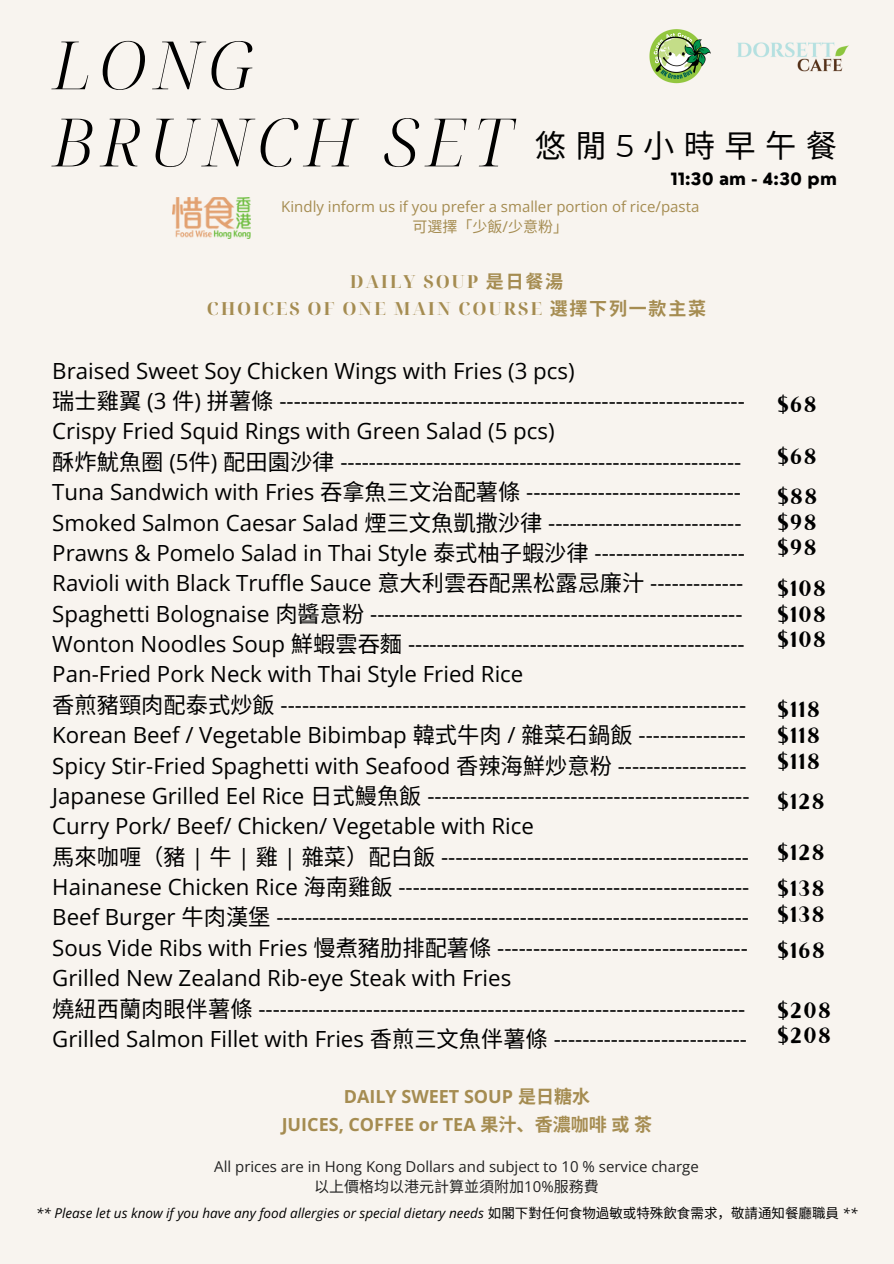
<style>
.page{position:relative;width:894px;height:1264px;background:#fff}
.page>*{position:absolute;margin:0;border:0;box-sizing:border-box;transform-origin:0 0}
.t1{font:italic 300 66.75px/77.1px "Noto Serif Display";letter-spacing:.1em;color:#000}
.t2{font:31.2px "Noto Sans CJ Ksc";letter-spacing:.3em;color:#000}
.t3{font:22.2px/30.3px "Open Sans";color:#000}
.t4{font:22.2px/25.7px "Brixton Sans TC";letter-spacing:.1em;color:#000;text-align:justify}
.t5{font:700 18px "Open Sans";color:#a58c51}
.t6{font:700 18px/27px "Noto Serif Display";letter-spacing:.1em;color:#a58c51;text-align:center}
.t7{font:800 16.5px "Nourd";color:#000}
.t8{font:15px "Open Sans";color:#222}
.t9{font:15px "Open Sans";color:#a58c51}
.t10{font:15px "Noto Sans CJ Ksc";color:#222}
.t11{font:15px "Noto Sans CJ Ksc";color:#a58c51}
.t12{font:italic 13.5px "Open Sans";color:#000}
.s1{font-family:"Montserrat"}
.s2{font-family:"Open Sans"}
.s3{font-family:"Noto Sans CJ Ksc"}
.s4{font-family:"Noto Sans CJ Ksc";font-style:normal}
</style>
<div class="page">
<div style="left:0;top:0;width:893px;height:1263px;background:#f8f4ef"></div>
<img style="left:737px;top:42px;width:112px;height:30px">
<img style="left:649px;top:29px;width:62px;height:55px">
<img style="left:172px;top:198px;width:78px;height:40px">
<h3 class="t1" style="left:52px;top:25px;width:461px">LONG<br>BRUNCH SET</h3>
<h6 class="t2" style="left:534px;top:121px;width:304px">悠閒<span class="s1">5</span>小時早午餐</h6>
<h3 class="t7" style="left:670px;top:168px;width:168px">11:30 am - 4:30 pm</h3>
<h5 class="t9" style="left:281px;top:196px;width:419px">Kindly inform us if you prefer a smaller portion of rice/pasta</h5>
<h4 class="t11" style="left:412px;top:215px;width:157px">可選擇「少飯<span class="s2">/</span>少意粉」</h4>
<h2 class="t6" style="left:207px;top:268px;width:500px">DAILY SOUP <span class="s3">是日餐湯<br></span>CHOICES OF ONE MAIN COURSE <span class="s3">選擇下列一款主菜</span></h2>
<p class="t3" style="left:52px;top:355px;width:698px">Braised Sweet Soy Chicken Wings with Fries (3 pcs)<br><span class="s3">瑞士雞翼</span> (3 <span class="s3">件</span>) <span class="s3">拼薯條</span> ----------------------------------------------------------------- Crispy Fried Squid Rings with Green Salad (5 pcs)<br><span class="s3">酥炸魷魚圈</span> (5<span class="s3">件</span>) <span class="s3">配田園沙律</span> -------------------------------------------------------- Tuna Sandwich with Fries <span class="s3">吞拿魚三文治配薯條</span> ------------------------------ Smoked Salmon Caesar Salad <span class="s3">煙三文魚凱撒沙律</span> --------------------------- Prawns &amp; Pomelo Salad in Thai Style <span class="s3">泰式柚子蝦沙律</span> --------------------- Ravioli with Black Truffle Sauce <span class="s3">意大利雲吞配黑松露忌廉汁</span> ------------- Spaghetti Bolognaise <span class="s3">肉醬意粉</span> ---------------------------------------------------- Wonton Noodles Soup <span class="s3">鮮蝦雲吞麵</span> ----------------------------------------------- Pan-Fried Pork Neck with Thai Style Fried Rice<br><span class="s3">香煎豬頸肉配泰式炒飯</span> ----------------------------------------------------------------- Korean Beef / Vegetable Bibimbap <span class="s3">韓式牛肉</span> / <span class="s3">雜菜石鍋飯</span> --------------- Spicy Stir-Fried Spaghetti with Seafood <span class="s3">香辣海鮮炒意粉</span> ------------------ Japanese Grilled Eel Rice <span class="s3">日式鰻魚飯</span> --------------------------------------------- Curry Pork/ Beef/ Chicken/ Vegetable with Rice<br><span class="s3">馬來咖喱（豬</span> | <span class="s3">牛</span> | <span class="s3">雞</span> | <span class="s3">雜菜）配白飯</span> ------------------------------------------- Hainanese Chicken Rice <span class="s3">海南雞飯</span> ------------------------------------------------- Beef Burger <span class="s3">牛肉漢堡</span> ------------------------------------------------------------------ Sous Vide Ribs with Fries <span class="s3">慢煮豬肋排配薯條</span> ----------------------------------- Grilled New Zealand Rib-eye Steak with Fries<br><span class="s3">燒紐西蘭肉眼伴薯條</span> -------------------------------------------------------------------- Grilled Salmon Fillet with Fries <span class="s3">香煎三文魚伴薯條</span> ---------------------------</p>
<h3 class="t5" style="left:343px;top:1084px;width:247px">DAILY SWEET SOUP <span class="s3">是日糖水</span></h3>
<p class="t5" style="left:281px;top:1111px;width:372px">JUICES, COFFEE or TEA <span class="s3">果汁、香濃咖啡或茶</span></p>
<p class="t8" style="left:214px;top:1155px;width:486px">All prices are in Hong Kong Dollars and subject to 10 % service charge</p>
<p class="t10" style="left:314px;top:1174px;width:286px">以上價格均以港元計算並須附加<span class="s2">10%</span>服務費</p>
<h3 class="t4" style="left:777px;top:394px;width:40px">$68</h3>
<h3 class="t4" style="left:777px;top:446px;width:40px">$68</h3>
<h3 class="t4" style="left:777px;top:486px;width:41px">$88 $98 $98</h3>
<h3 class="t4" style="left:777px;top:578px;width:49px">$108 $108 $108</h3>
<h3 class="t4" style="left:777px;top:699px;width:43px">$118 $118 $118</h3>
<h3 class="t4" style="left:777px;top:790px;width:48px">$128</h3>
<h5 class="t4" style="left:777px;top:842px;width:48px">$128</h5>
<h6 class="t4" style="left:777px;top:878px;width:48px">$138 $138</h6>
<p class="t4" style="left:777px;top:940px;width:48px">$168</p>
<p class="t4" style="left:777px;top:999px;width:54px">$208 $208</p>
<h3 class="t12" style="left:36px;top:1203px;width:822px">** Please let us know if you have any food allergies or special dietary needs <span class="s4">如閣下對任何食物過敏或特殊飲食需求，敬請通知餐廳職員</span> **</h3>
</div>
